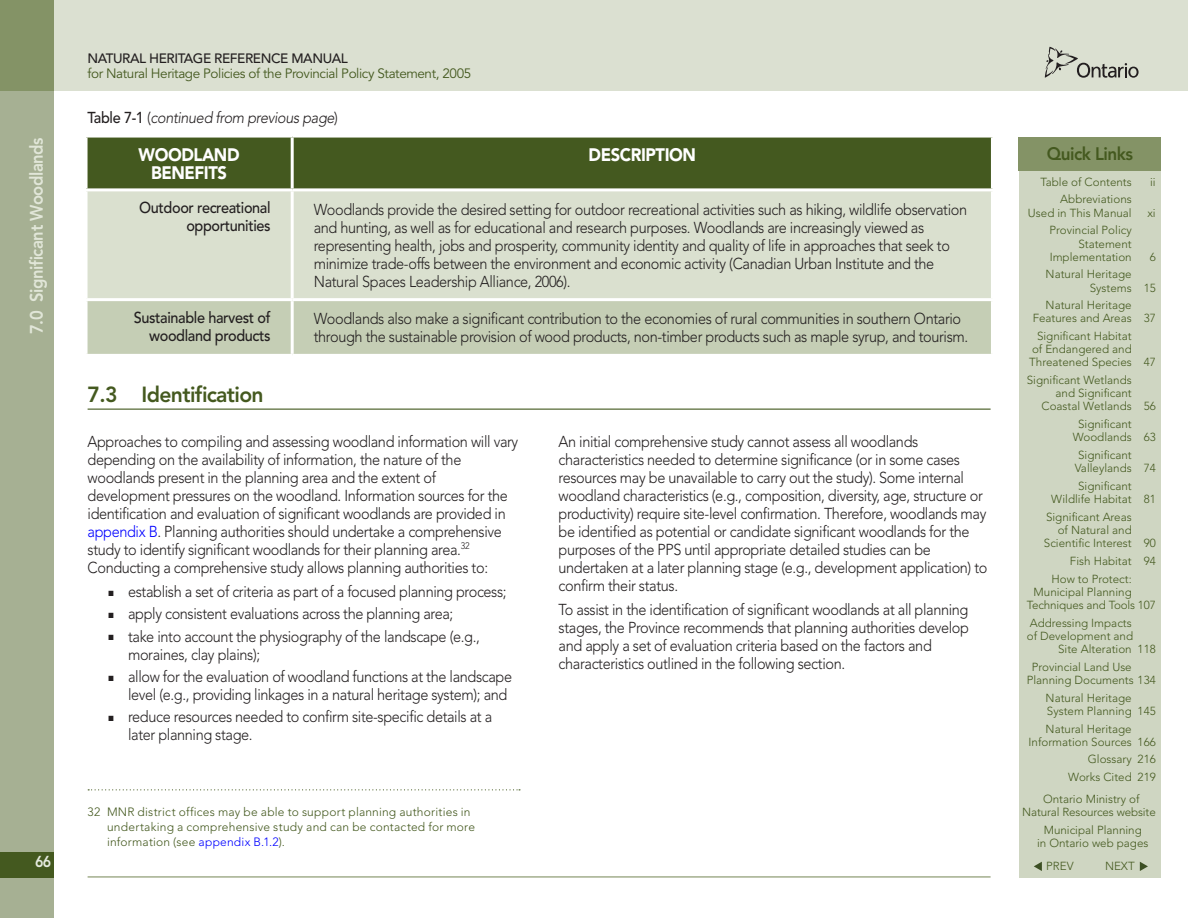
<style>
.page{position:relative;width:1188px;height:918px;background:#fff}
.page>*{position:absolute;margin:0;border:0;box-sizing:border-box;transform-origin:0 0}
.Level_2__1_x{font:800 21.75px "Avenir LT";letter-spacing:-.03em;color:#44591f}
.CELL_PRGPH_HEADER_ce{font:900 18px/18px "Avenir LT";letter-spacing:-.025em;color:#fff;text-align:center;scale:.92 1}
.t1{font:800 18px "Avenir LT";letter-spacing:-.025em;color:#e1e6d8;scale:.92 1}
.t2{font:800 18px "Avenir LT";letter-spacing:-.03em;color:#44591f;scale:.95 1}
.NRHM_Body_Text_1_spa{font:300 15.75px/18px "Avenir LT";letter-spacing:-.025em;color:#231f20;scale:.92 1}
.NRHM_Body_Text_Bulle{font:300 15.75px/18px "Avenir LT";letter-spacing:-.025em;color:#231f20;scale:.92 1}
.CELL_PRGPH_TEXT_Left{font:500 15.75px/18px "Avenir LT";letter-spacing:-.025em;color:#231f20;text-align:right;scale:.92 1}
.t3{font:italic 300 15.75px "Avenir LT";letter-spacing:-.025em;color:#231f20;scale:.92 1}
.t4{font:800 15.75px "Avenir LT";color:#e5eade;scale:.9 1}
.t5{font:13.5px "Avenir LT";letter-spacing:-.03em;color:#44591f}
.t6{font:500 13.5px "Avenir LT";letter-spacing:-.03em;color:#231f20}
.Footnotes_-_incoming{font:300 12px/15px "Avenir LT";letter-spacing:.015em;color:#44591f}
.t7{font:300 11.7px/13.2px "Avenir LT";color:#44591f}
.s1{font-weight:500;font-style:normal}
.s2{font-style:normal}
.s3{color:#00f}
</style>
<div class="page">
<div style="left:0;top:0;width:1188px;height:91px;background:#dbe0d1"></div>
<svg style="left:1045px;top:47px;width:94px;height:31px"></svg>
<div style="left:0;top:91px;width:54px;height:827px;background:#a6b093"></div>
<div style="left:0;top:0;width:54px;height:91px;background:#849366"></div>
<div style="left:0;top:852px;width:54px;height:26px;background:#44591f"></div>
<hr style="left:88px;top:876px;width:903px;height:2px;background:#849366">
<div style="left:1019px;top:137px;width:142px;height:741px;background:#cfd6c2"></div>
<div style="left:1019px;top:137px;width:142px;height:33px;background:#849366"></div>
<svg style="left:1034px;top:862px;width:8px;height:9px"></svg>
<svg style="left:1140px;top:862px;width:8px;height:9px"></svg>
<div style="left:88px;top:138px;width:903px;height:50px;background:#44591f"></div>
<div style="left:88px;top:191px;width:903px;height:107px;background:#dae0cf"></div>
<div style="left:88px;top:301px;width:903px;height:53px;background:#c5ceb5"></div>
<hr style="left:291px;top:138px;width:3px;height:50px;background:#fff">
<hr style="left:291px;top:191px;width:3px;height:107px;background:#fff">
<hr style="left:291px;top:301px;width:3px;height:53px;background:#fff">
<hr style="left:88px;top:409px;width:903px;height:1px;background:#44591f">
<svg style="left:88px;top:789px;width:432px;height:1px"></svg>
<p class="t1" style="left:26px;top:334px;width:216px;rotate:-90deg">7.0 Significant Woodlands</p>
<p class="t4" style="left:35px;top:853px;width:19px">66</p>
<p class="t6" style="left:88px;top:50px;width:262px">NATURAL HERITAGE REFERENCE MANUAL</p>
<p class="t5" style="left:88px;top:65px;width:385px">for Natural Heritage Policies of the Provincial Policy Statement, 2005</p>
<p class="t3" style="left:88px;top:109px;width:274px"><span class="s1">Table 7-1</span> <span class="s2">(</span>continued from previous page<span class="s2">)</span></p>
<p class="CELL_PRGPH_HEADER_ce" style="left:139px;top:146px;width:111px">WOODLAND<br>BENEFITS</p>
<p class="CELL_PRGPH_HEADER_ce" style="left:589px;top:146px;width:118px">DESCRIPTION</p>
<p class="CELL_PRGPH_TEXT_Left" style="left:139px;top:199px;width:144px">Outdoor recreational opportunities</p>
<p class="NRHM_Body_Text_1_spa" style="left:314px;top:200px;width:712px">Woodlands provide the desired setting for outdoor recreational activities such as hiking, wildlife observation and hunting, as well as for educational and research purposes. Woodlands are increasingly viewed as representing health, jobs and prosperity, community identity and quality of life in approaches that seek to minimize trade-offs between the environment and economic activity (Canadian Urban Institute and the Natural Spaces Leadership Alliance, 2006).</p>
<p class="CELL_PRGPH_TEXT_Left" style="left:134px;top:308px;width:150px">Sustainable harvest of woodland products</p>
<p class="NRHM_Body_Text_1_spa" style="left:314px;top:310px;width:713px">Woodlands also make a significant contribution to the economies of rural communities in southern Ontario through the sustainable provision of wood products, non-timber products such as maple syrup, and tourism.</p>
<p class="Level_2__1_x" style="left:88px;top:381px;width:178px">7.3 Identification</p>
<p class="NRHM_Body_Text_1_spa" style="left:88px;top:432px;width:470px">Approaches to compiling and assessing woodland information will vary depending on the availability of information, the nature of the woodlands present in the planning area and the extent of development pressures on the woodland. Information sources for the identification and evaluation of significant woodlands are provided in <span class="s3">appendix B</span>. Planning authorities should undertake a comprehensive study to identify significant woodlands for their planning area.<sup>32<br></sup>Conducting a comprehensive study allows planning authorities to:</p>
<p class="NRHM_Body_Text_Bulle" style="left:109px;top:583px;width:434px">■ establish a set of criteria as part of a focused planning process;</p>
<p class="NRHM_Body_Text_Bulle" style="left:109px;top:605px;width:376px">■ apply consistent evaluations across the planning area;</p>
<p class="NRHM_Body_Text_Bulle" style="left:128px;top:627px;width:384px;text-indent:-20px">■ take into account the physiography of the landscape (e.g., moraines, clay plains);</p>
<p class="NRHM_Body_Text_Bulle" style="left:109px;top:668px;width:440px;text-align:right">■ allow for the evaluation of woodland functions at the landscape level (e.g., providing linkages in a natural heritage system); and</p>
<p class="NRHM_Body_Text_Bulle" style="left:128px;top:708px;width:397px;text-indent:-20px">■ reduce resources needed to confirm site-specific details at a later planning stage.</p>
<p class="NRHM_Body_Text_1_spa" style="left:559px;top:432px;width:468px">An initial comprehensive study cannot assess all woodlands characteristics needed to determine significance (or in some cases resources may be unavailable to carry out the study). Some internal woodland characteristics (e.g., composition, diversity, age, structure or productivity) require site-level confirmation. Therefore, woodlands may be identified as potential or candidate significant woodlands for the purposes of the PPS until appropriate detailed studies can be undertaken at a later planning stage (e.g., development application) to confirm their status.</p>
<p class="NRHM_Body_Text_1_spa" style="left:559px;top:601px;width:448px">To assist in the identification of significant woodlands at all planning stages, the Province recommends that planning authorities develop and apply a set of evaluation criteria based on the factors and characteristics outlined in the following section.</p>
<p class="Footnotes_-_incoming" style="left:107px;top:804px;width:369px;text-indent:-20px">32 MNR district offices may be able to support planning authorities in undertaking a comprehensive study and can be contacted for more information (see <span class="s3">appendix B.1.2</span>).</p>
<p class="t2" style="left:1047px;top:144px;width:92px">Quick Links</p>
<p class="t7" style="left:1040px;top:175px;width:93px">Table of Contents</p>
<p class="t7" style="left:1150px;top:175px;width:7px">ii</p>
<p class="t7" style="left:1028px;top:193px;width:105px;text-align:right">Abbreviations<br>Used in This Manual</p>
<p class="t7" style="left:1147px;top:206px;width:10px">xi</p>
<p class="t7" style="left:1050px;top:224px;width:84px;text-align:right">Provincial Policy<br>Statement<br>Implementation</p>
<p class="t7" style="left:1150px;top:250px;width:8px">6</p>
<p class="t7" style="left:1090px;top:268px;width:67px;text-indent:-44px">Natural Heritage<br>Systems 15</p>
<p class="t7" style="left:1033px;top:299px;width:125px;text-indent:13px">Natural Heritage<br>Features and Areas 37</p>
<p class="t7" style="left:1029px;top:330px;width:128px;text-indent:8px">Significant Habitat<br>of Endangered and<br>Threatened Species 47</p>
<p class="t7" style="left:1027px;top:374px;width:107px">Significant Wetlands</p>
<p class="t7" style="left:1056px;top:387px;width:78px">and Significant</p>
<p class="t7" style="left:1042px;top:400px;width:116px">Coastal Wetlands 56</p>
<p class="t7" style="left:1073px;top:418px;width:85px;text-indent:5px">Significant<br>Woodlands 63</p>
<p class="t7" style="left:1075px;top:449px;width:83px">Significant<br>Valleylands 74</p>
<p class="t7" style="left:1051px;top:479px;width:106px;text-align:center">Significant<br>Wildlife Habitat 81</p>
<p class="t7" style="left:1046px;top:510px;width:87px">Significant Areas</p>
<p class="t7" style="left:1058px;top:523px;width:76px">of Natural and</p>
<p class="t7" style="left:1044px;top:537px;width:113px">Scientific Interest 90</p>
<p class="t7" style="left:1051px;top:552px;width:106px;line-height:17.7px;text-indent:19px">Fish Habitat 94<br>How to Protect:</p>
<p class="t7" style="left:1027px;top:585px;width:131px;text-indent:7px">Municipal Planning<br>Techniques and Tools 107</p>
<p class="t7" style="left:1030px;top:616px;width:104px">Addressing Impacts</p>
<p class="t7" style="left:1027px;top:629px;width:108px">of Development and</p>
<p class="t7" style="left:1058px;top:642px;width:99px">Site Alteration 118</p>
<p class="t7" style="left:1027px;top:660px;width:131px;text-indent:5px">Provincial Land Use<br>Planning Documents 134</p>
<p class="t7" style="left:1046px;top:691px;width:112px">Natural Heritage<br>System Planning 145</p>
<p class="t7" style="left:1029px;top:722px;width:129px;text-align:center">Natural Heritage<br>Information Sources 166</p>
<p class="t7" style="left:1068px;top:751px;width:89px;line-height:17.7px;text-align:right">Glossary 216<br>Works Cited 219</p>
<p class="t7" style="left:1022px;top:793px;width:135px;text-align:center">Ontario Ministry of<br>Natural Resources website</p>
<p class="t7" style="left:1037px;top:824px;width:113px;text-align:center">Municipal Planning<br>in Ontario web pages</p>
<p class="t7" style="left:1046px;top:859px;width:29px">PREV</p>
<p class="t7" style="left:1105px;top:859px;width:31px">NEXT</p>
</div>
